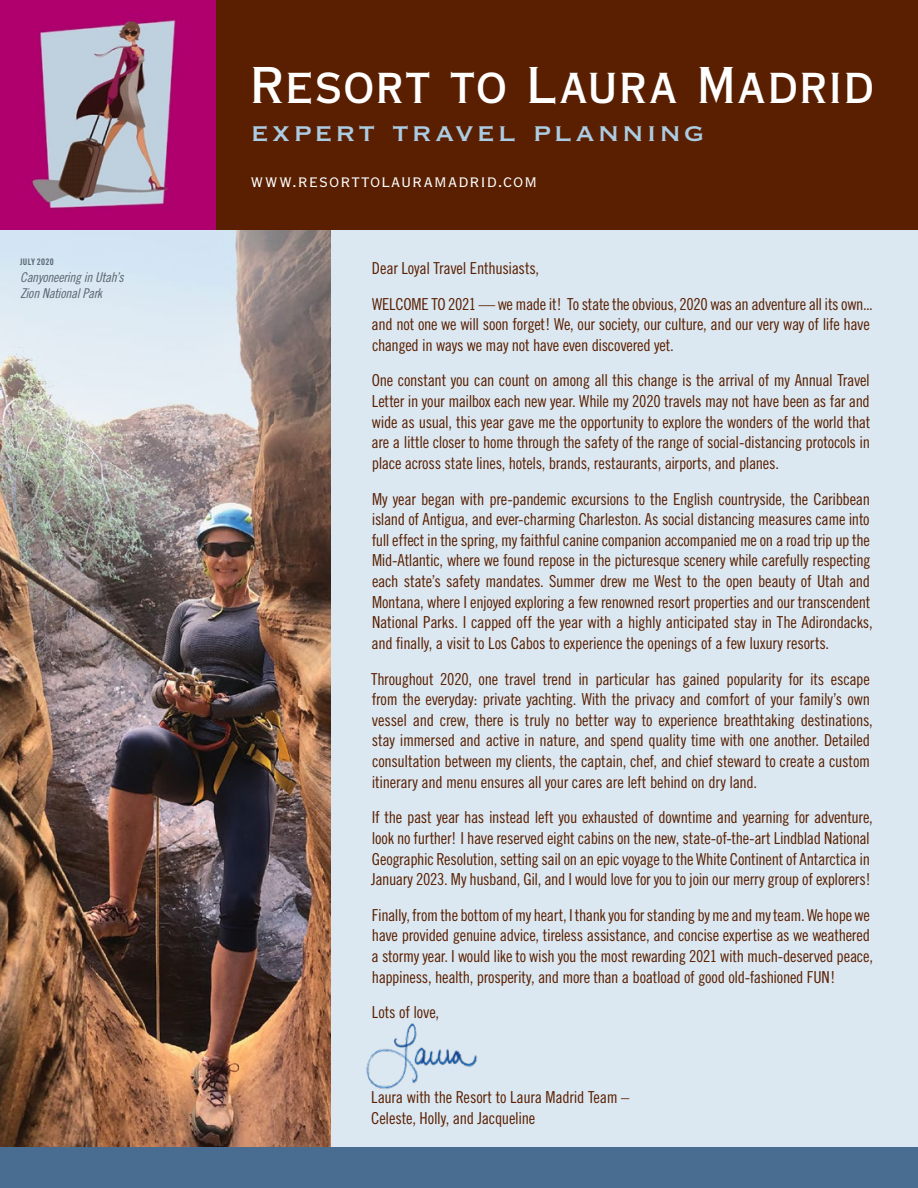
<style>
.page{position:relative;width:918px;height:1188px;background:#fff}
.page>*{position:absolute;margin:0;border:0;box-sizing:border-box;transform-origin:0 0}
.t1{font:49.5px "Copperplate Thirty AB";letter-spacing:.035em;color:#fff}
.t2{font:33.45px "Copperplate Thirty One BC";letter-spacing:.08em;color:#accce3}
.t3{font:21.75px "Copperplate Twenty Nine BC";letter-spacing:.02em;color:#fff}
.t4{font:16.5px/20.7px "Trade Gothic Cond Eighteen";letter-spacing:-.02em;color:#591f00}
.t5{font:13.5px/16.5px "Trade Gothic Cond Eighteen Obl";letter-spacing:-.025em;color:#5b6670}
.t6{font:9px "Trade Gothic Bold Cond Twenty";letter-spacing:.03em;color:#5b6670}
</style>
<div class="page">
<div style="left:0;top:202px;width:918px;height:946px;background:#dbe7f1"></div>
<img style="left:0;top:230px;width:331px;height:918px">
<div style="left:0;top:0;width:918px;height:230px;background:#591f00"></div>
<img style="left:0;top:0;width:216px;height:230px">
<img style="left:366px;top:1023px;width:112px;height:66px">
<div style="left:0;top:1148px;width:918px;height:40px;background:#496c91"></div>
<p class="t6" style="left:20px;top:257px;width:35px">JULY 2020</p>
<p class="t5" style="left:20px;top:269px;width:105px">Canyoneering in Utah’s<br>Zion National Park</p>
<h1 class="t1" style="left:250px;top:55px;width:625px">Resort to Laura Madrid</h1>
<h2 class="t2" style="left:250px;top:116px;width:456px">expert travel planning</h2>
<h3 class="t3" style="left:250px;top:171px;width:288px">www.resorttolauramadrid.com</h3>
<p class="t4" style="left:372px;top:250px;width:502px;line-height:35.5px">Dear Loyal Travel Enthusiasts,<br>WELCOME TO 2021 — we made it! To state the obvious, 2020 was an adventure all its own...</p>
<p class="t4" style="left:372px;top:314px;width:500px">and not one we will soon forget! We, our society, our culture, and our very way of life have changed in ways we may not have even discovered yet.</p>
<p class="t4" style="left:372px;top:370px;width:500px;text-align:justify">One constant you can count on among all this change is the arrival of my Annual Travel Letter in your mailbox each new year. While my 2020 travels may not have been as far and wide as usual, this year gave me the opportunity to explore the wonders of the world that are a little closer to home through the safety of the range of social-distancing protocols in place across state lines, hotels, brands, restaurants, airports, and planes.</p>
<p class="t4" style="left:372px;top:488px;width:503px">My year began with pre-pandemic excursions to the English countryside, the Caribbean island of Antigua, and ever-charming Charleston. As social distancing measures came into full effect in the spring, my faithful canine companion accompanied me on a road trip up the Mid-Atlantic, where we found repose in the picturesque scenery while carefully respecting each state’s safety mandates. Summer drew me West to the open beauty of Utah and Montana, where I enjoyed exploring a few renowned resort properties and our transcendent National Parks. I capped off the year with a highly anticipated stay in The Adirondacks, and finally, a visit to Los Cabos to experience the openings of a few luxury resorts.</p>
<p class="t4" style="left:371px;top:668px;width:503px">Throughout 2020, one travel trend in particular has gained popularity for its escape from the everyday: private yachting. With the privacy and comfort of your family’s own vessel and crew, there is truly no better way to experience breathtaking destinations, stay immersed and active in nature, and spend quality time with one another. Detailed consultation between my clients, the captain, chef, and chief steward to create a custom itinerary and menu ensures all your cares are left behind on dry land.</p>
<p class="t4" style="left:371px;top:807px;width:503px">If the past year has instead left you exhausted of downtime and yearning for adventure, look no further! I have reserved eight cabins on the new, state-of-the-art Lindblad National Geographic Resolution, setting sail on an epic voyage to the White Continent of Antarctica in January 2023. My husband, Gil, and I would love for you to join our merry group of explorers!</p>
<p class="t4" style="left:372px;top:904px;width:503px">Finally, from the bottom of my heart, I thank you for standing by me and my team. We hope we have provided genuine advice, tireless assistance, and concise expertise as we weathered a stormy year. I would like to wish you the most rewarding 2021 with much-deserved peace, happiness, health, prosperity, and more than a boatload of good old-fashioned FUN!</p>
<p class="t4" style="left:372px;top:1002px;width:69px">Lots of love,</p>
<p class="t4" style="left:371px;top:1087px;width:260px">Laura with the Resort to Laura Madrid Team –<br>Celeste, Holly, and Jacqueline</p>
</div>
